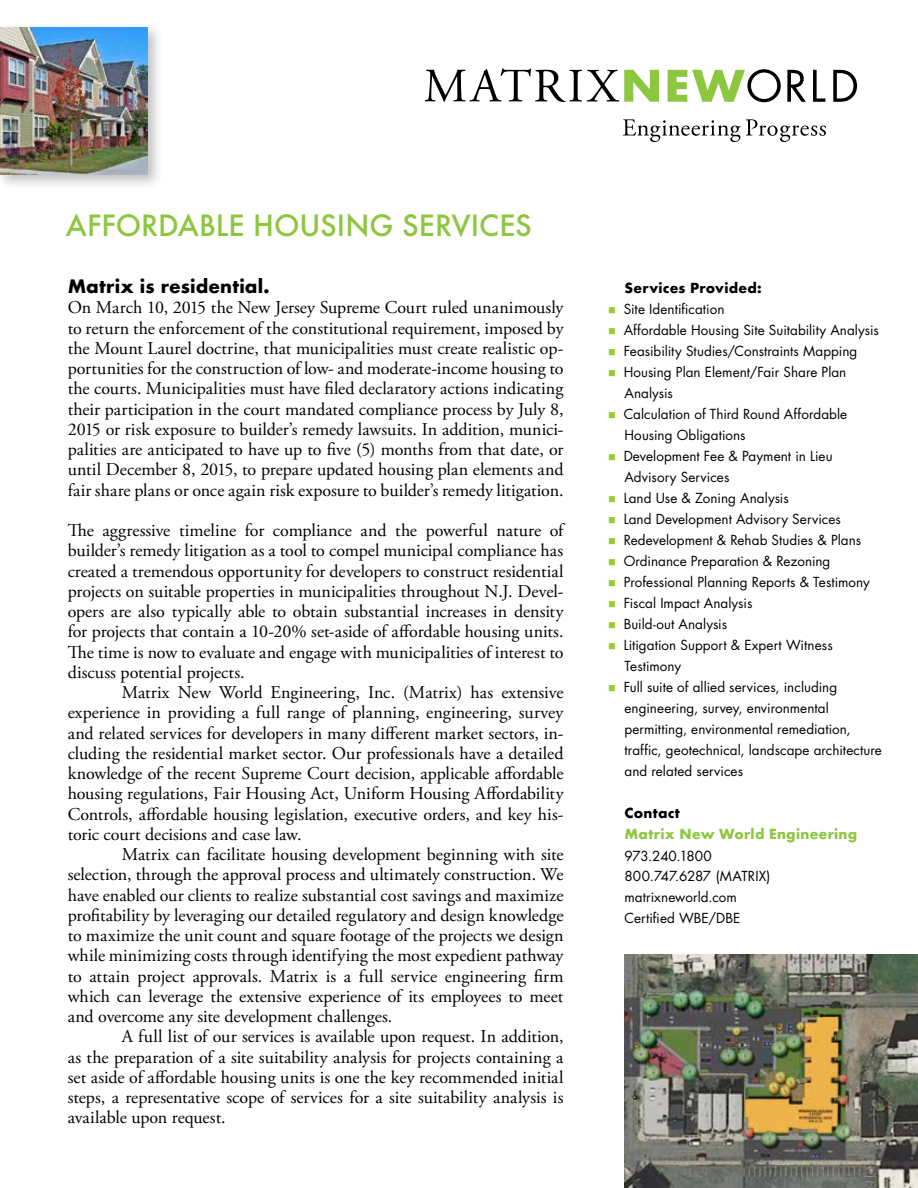
<style>
.page{position:relative;width:918px;height:1188px;background:#fff}
.page>*{position:absolute;margin:0;border:0;box-sizing:border-box;transform-origin:0 0}
.t1{font:500 28.5px "Futura";color:#8dc63f}
.t2{font:18px/20.2px "Adobe Garamond Pro";color:#000;text-align:justify}
.t3{font:700 18px "Futura";letter-spacing:.01em;color:#000}
.t4{font:13.5px/21px "Futura";letter-spacing:.005em;color:#000}
.t5{font:700 13.5px "Futura";letter-spacing:.02em;color:#8dc63f}
.t6{font:700 13.5px "Futura";letter-spacing:.02em;color:#000}
.s1{color:#9c3}
</style>
<div class="page">
<img style="left:624px;top:955px;width:294px;height:233px">
<div style="left:0;top:22px;width:163px;height:169px;background:#000;opacity:.25"></div>
<img style="left:0;top:27px;width:147px;height:148px">
<svg style="left:623px;top:119px;width:203px;height:23px"></svg>
<svg style="left:425px;top:68px;width:234px;height:34px"></svg>
<svg style="left:668px;top:69px;width:113px;height:33px"></svg>
<svg style="left:787px;top:70px;width:19px;height:32px"></svg>
<svg style="left:813px;top:70px;width:12px;height:32px"></svg>
<svg style="left:833px;top:70px;width:24px;height:32px"></svg>
<h1 class="t1" style="left:66px;top:205px;width:467px">AFFORDABLE HOUSING SERVICES</h1>
<p class="t3" style="left:68px;top:273px;width:203px">Matrix is residential.</p>
<p class="t2" style="left:68px;top:298px;width:497px">On March 10, 2015 the New Jersey Supreme Court ruled unanimously to return the enforcement of the constitutional requirement, imposed by the Mount Laurel doctrine, that municipalities must create realistic op&shy;portunities for the construction of low- and moderate-income housing to the courts. Municipalities must have filed declaratory actions indicating their participation in the court mandated compliance process by July 8, 2015 or risk exposure to builder’s remedy lawsuits. In addition, munici&shy;palities are anticipated to have up to five (5) months from that date, or until December 8, 2015, to prepare updated housing plan elements and fair share plans or once again risk exposure to builder’s remedy litigation.</p>
<p class="t2" style="left:68px;top:521px;width:497px">The aggressive timeline for compliance and the powerful nature of builder’s remedy litigation as a tool to compel municipal compliance has created a tremendous opportunity for developers to construct residential projects on suitable properties in municipalities throughout N.J. Devel&shy;opers are also typically able to obtain substantial increases in density for projects that contain a 10-20% set-aside of affordable housing units.<br>The time is now to evaluate and engage with municipalities of interest to discuss potential projects.</p>
<p class="t2" style="left:68px;top:683px;width:497px;text-indent:54px">Matrix New World Engineering, Inc. (Matrix) has extensive experience in providing a full range of planning, engineering, survey and related services for developers in many different market sectors, in&shy;cluding the residential market sector. Our professionals have a detailed knowledge of the recent Supreme Court decision, applicable affordable housing regulations, Fair Housing Act, Uniform Housing Affordability Controls, affordable housing legislation, executive orders, and key his&shy;toric court decisions and case law.</p>
<p class="t2" style="left:68px;top:845px;width:497px;text-indent:54px">Matrix can facilitate housing development beginning with site selection, through the approval process and ultimately construction. We have enabled our clients to realize substantial cost savings and maximize profitability by leveraging our detailed regulatory and design knowledge to maximize the unit count and square footage of the projects we design while minimizing costs through identifying the most expedient pathway to attain project approvals. Matrix is a full service engineering firm which can leverage the extensive experience of its employees to meet and overcome any site development challenges.</p>
<p class="t2" style="left:68px;top:1027px;width:497px;text-indent:54px">A full list of our services is available upon request. In addition, as the preparation of a site suitability analysis for projects containing a set aside of affordable housing units is one the key recommended initial steps, a representative scope of services for a site suitability analysis is available upon request.</p>
<p class="t6" style="left:625px;top:278px;width:139px">Services Provided:</p>
<p class="t4" style="left:608px;top:298px;width:118px"><span class="s1">■</span> Site Identification</p>
<p class="t4" style="left:608px;top:319px;width:272px"><span class="s1">■</span> Affordable Housing Site Suitability Analysis</p>
<p class="t4" style="left:608px;top:340px;width:251px"><span class="s1">■</span> Feasibility Studies/Constraints Mapping</p>
<p class="t4" style="left:625px;top:361px;width:223px;text-indent:-16px"><span class="s1">■</span> Housing Plan Element/Fair Share Plan<br>Analysis</p>
<p class="t4" style="left:625px;top:403px;width:224px;text-indent:-16px"><span class="s1">■</span> Calculation of Third Round Affordable<br>Housing Obligations</p>
<p class="t4" style="left:625px;top:445px;width:210px;text-indent:-16px"><span class="s1">■</span> Development Fee &amp; Payment in Lieu<br>Advisory Services</p>
<p class="t4" style="left:608px;top:487px;width:182px"><span class="s1">■</span> Land Use &amp; Zoning Analysis</p>
<p class="t4" style="left:608px;top:508px;width:234px"><span class="s1">■</span> Land Development Advisory Services</p>
<p class="t4" style="left:608px;top:529px;width:255px"><span class="s1">■</span> Redevelopment &amp; Rehab Studies &amp; Plans</p>
<p class="t4" style="left:608px;top:550px;width:224px"><span class="s1">■</span> Ordinance Preparation &amp; Rezoning</p>
<p class="t4" style="left:608px;top:571px;width:263px"><span class="s1">■</span> Professional Planning Reports &amp; Testimony</p>
<p class="t4" style="left:608px;top:592px;width:146px"><span class="s1">■</span> Fiscal Impact Analysis</p>
<p class="t4" style="left:608px;top:613px;width:121px"><span class="s1">■</span> Build-out Analysis</p>
<p class="t4" style="left:625px;top:634px;width:210px;text-indent:-16px"><span class="s1">■</span> Litigation Support &amp; Expert Witness<br>Testimony</p>
<p class="t4" style="left:625px;top:676px;width:259px;text-indent:-16px"><span class="s1">■</span> Full suite of allied services, including engineering, survey, environmental permitting, environmental remediation, traffic, geotechnical, landscape architecture and related services</p>
<p class="t6" style="left:625px;top:803px;width:57px">Contact</p>
<p class="t5" style="left:625px;top:824px;width:234px">Matrix New World Engineering</p>
<p class="t4" style="left:625px;top:846px;width:147px;line-height:19.5px">973.240.1800<br>800.747.6287 (MATRIX)</p>
<p class="t4" style="left:625px;top:886px;width:117px">matrixneworld.com<br>Certified WBE/DBE</p>
</div>
